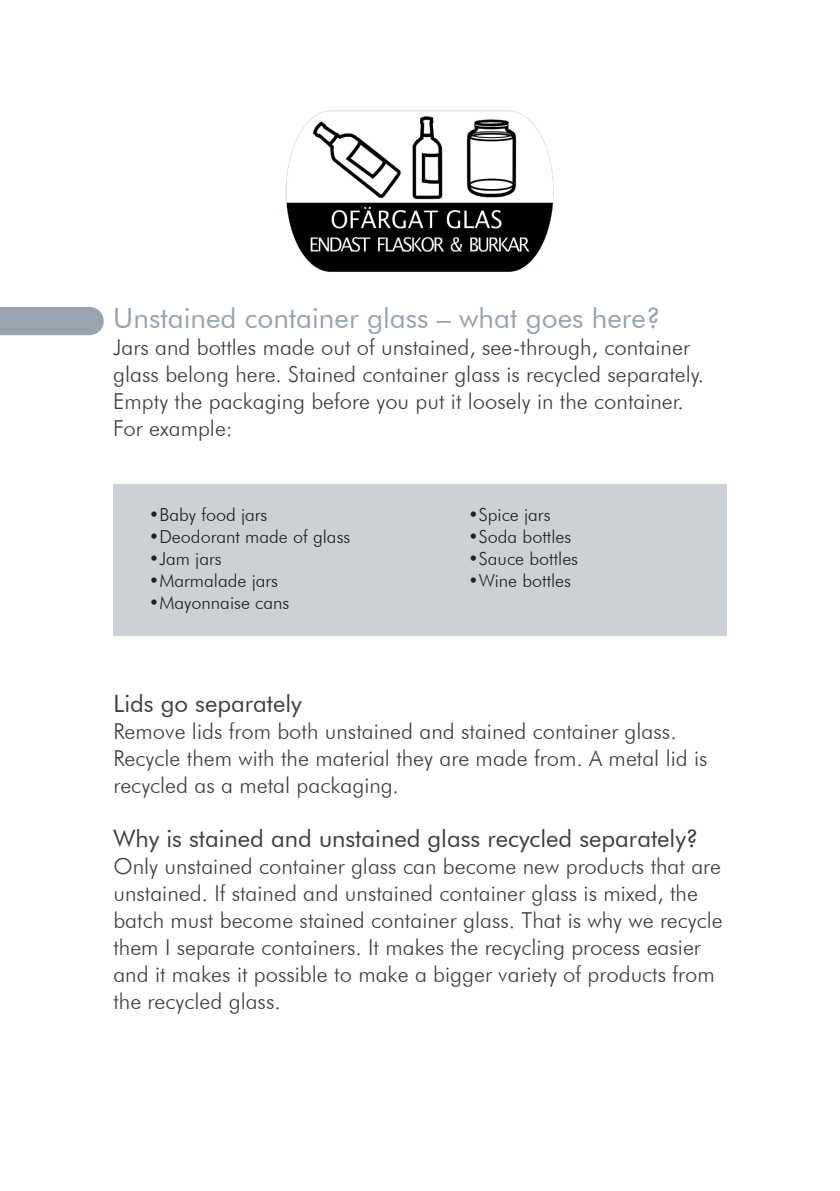
<style>
.page{position:relative;width:840px;height:1191px;background:#fff}
.page>*{position:absolute;margin:0;border:0;box-sizing:border-box;transform-origin:0 0}
.t1{font:28px "Futura BT";color:#98a3ad}
.t2{font:24px "Futura BT";color:#3e3e3f}
.t3{font:300 22px/27px "Futura BT";color:#3e3e3f}
.t4{font:300 18px "Futura BT";color:#231f20}
</style>
<div class="page">
<div style="left:113px;top:484px;width:613px;height:151px;background:#cbd1d6"></div>
<div style="left:0;top:307px;width:104px;height:28px;background:#98a3ad"></div>
<img style="left:285px;top:110px;width:269px;height:162px">
<p class="t1" style="left:113px;top:301px;width:548px">Unstained container glass – what goes here?</p>
<p class="t3" style="left:113px;top:334px;width:592px">Jars and bottles made out of unstained, see-through, container glass belong here. Stained container glass is recycled separately.<br>Empty the packaging before you put it loosely in the container.</p>
<p class="t3" style="left:113px;top:415px;width:121px">For example:</p>
<p class="t4" style="left:149px;top:503px;width:120px">•Baby food jars</p>
<p class="t4" style="left:149px;top:525px;width:203px">•Deodorant made of glass</p>
<p class="t4" style="left:149px;top:547px;width:74px">•Jam jars</p>
<p class="t4" style="left:149px;top:569px;width:131px">•Marmalade jars</p>
<p class="t4" style="left:149px;top:591px;width:142px">•Mayonnaise cans</p>
<p class="t4" style="left:468px;top:503px;width:84px">•Spice jars</p>
<p class="t4" style="left:468px;top:525px;width:104px">•Soda bottles</p>
<p class="t4" style="left:468px;top:547px;width:111px">•Sauce bottles</p>
<p class="t4" style="left:468px;top:569px;width:104px">•Wine bottles</p>
<p class="t2" style="left:113px;top:688px;width:190px">Lids go separately</p>
<p class="t3" style="left:113px;top:717px;width:595px">Remove lids from both unstained and stained container glass.<br>Recycle them with the material they are made from. A metal lid is recycled as a metal packaging.</p>
<p class="t2" style="left:113px;top:823px;width:586px">Why is stained and unstained glass recycled separately?</p>
<p class="t3" style="left:113px;top:852px;width:610px">Only unstained container glass can become new products that are unstained. If stained and unstained container glass is mixed, the batch must become stained container glass. That is why we recycle them I separate containers. It makes the recycling process easier and it makes it possible to make a bigger variety of products from the recycled glass.</p>
</div>
